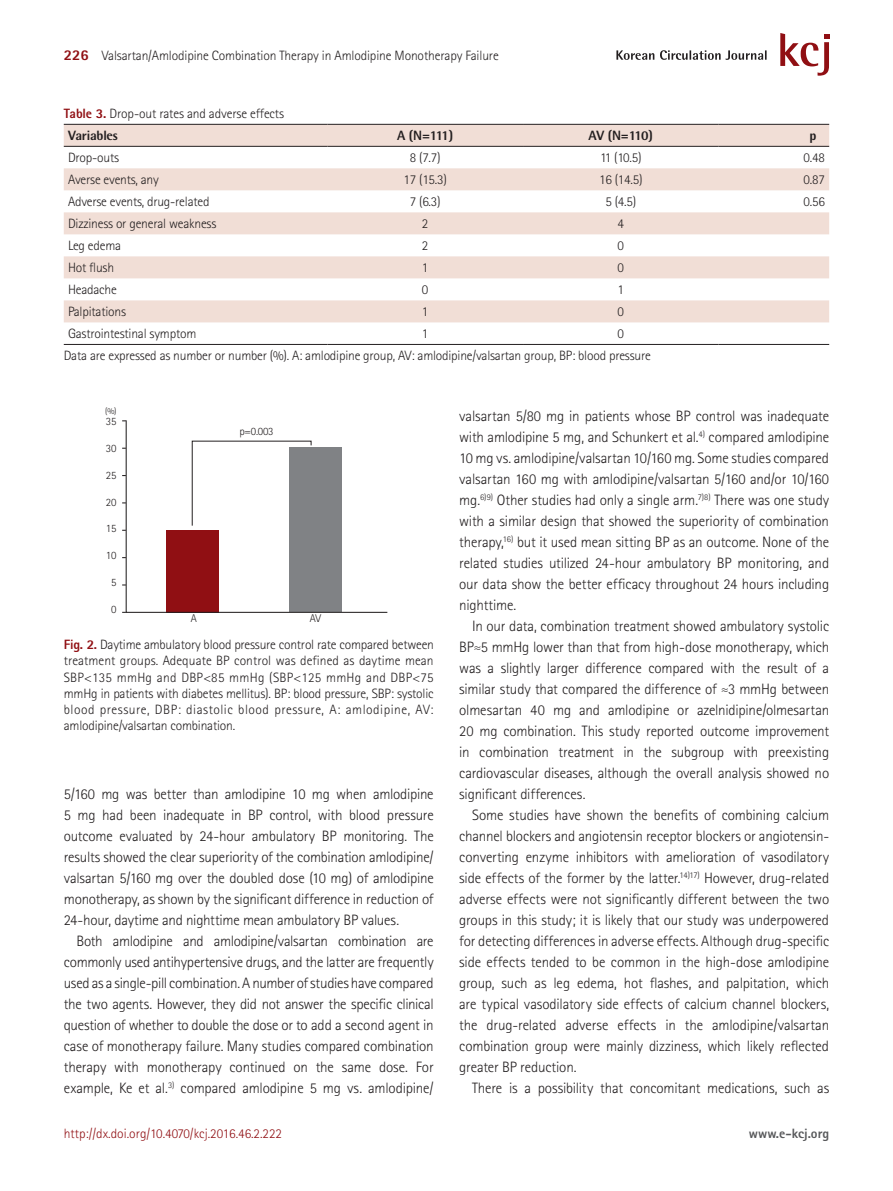
<style>
.page{position:relative;width:893px;height:1191px;background:#fff}
.page>*{position:absolute;margin:0;border:0;box-sizing:border-box;transform-origin:0 0}
.t1{font:300 15px/21px "Rotis Sans Serif Std";letter-spacing:-.01em;color:#231f20;text-align:justify}
.t2{font:300 13.5px/16.2px "Rotis Sans Serif Std";letter-spacing:-.015em;color:#231f20}
.t3{font:300 13.5px "Rotis Sans Serif Std";color:#900f13}
.t4{font:800 13.5px "Rotis Semi Sans Std";letter-spacing:-.015em;color:#231f20}
.t5{font:800 13.5px "Rotis Sans Serif Std";color:#57585a}
.t6{font:300 11.25px "Rotis Sans Serif Std";letter-spacing:-.02em;color:#231f20}
.t7{font:300 9px "Rotis Sans Serif Std";color:#231f20}
.s1{font-weight:800;font-size:15px;color:#900f13}
.s2{font-weight:800;color:#900f13}
</style>
<div class="page">
<svg style="left:616px;top:50px;width:151px;height:10px"></svg>
<svg style="left:780px;top:33px;width:49px;height:43px"></svg>
<svg style="left:64px;top:125px;width:765px;height:197px;fill:#f1ded6"></svg>
<hr style="left:64px;top:124px;width:263px;height:1px;background:#231f20">
<hr style="left:327px;top:124px;width:196px;height:1px;background:#231f20">
<hr style="left:523px;top:124px;width:196px;height:1px;background:#231f20">
<hr style="left:719px;top:124px;width:110px;height:1px;background:#231f20">
<hr style="left:64px;top:146px;width:263px;height:1px;background:#231f20">
<hr style="left:327px;top:146px;width:196px;height:1px;background:#231f20">
<hr style="left:523px;top:146px;width:196px;height:1px;background:#231f20">
<hr style="left:719px;top:146px;width:110px;height:1px;background:#231f20">
<hr style="left:64px;top:344px;width:263px;height:1px;background:#231f20">
<hr style="left:327px;top:344px;width:196px;height:1px;background:#231f20">
<hr style="left:523px;top:344px;width:196px;height:1px;background:#231f20">
<hr style="left:719px;top:344px;width:110px;height:1px;background:#231f20">
<svg style="left:125px;top:420px;width:263px;height:193px"></svg>
<svg style="left:191px;top:440px;width:121px;height:86px"></svg>
<p class="t2" style="left:64px;top:47px;width:437px"><span class="s1">226</span> Valsartan/Amlodipine Combination Therapy in Amlodipine Monotherapy Failure</p>
<p class="t2" style="left:64px;top:105px;width:222px"><span class="s2">Table 3.</span> Drop-out rates and adverse effects</p>
<p class="t4" style="left:68px;top:127px;width:51px">Variables</p>
<p class="t4" style="left:397px;top:127px;width:58px">A (N=111)</p>
<p class="t4" style="left:589px;top:127px;width:66px">AV (N=110)</p>
<p class="t4" style="left:809px;top:127px;width:9px">p</p>
<p class="t2" style="left:68px;top:149px;width:53px">Drop-outs</p>
<p class="t2" style="left:410px;top:149px;width:33px">8 (7.7)</p>
<p class="t2" style="left:600px;top:149px;width:43px">11 (10.5)</p>
<p class="t2" style="left:804px;top:149px;width:23px">0.48</p>
<p class="t2" style="left:68px;top:171px;width:92px">Averse events, any</p>
<p class="t2" style="left:403px;top:171px;width:45px">17 (15.3)</p>
<p class="t2" style="left:599px;top:171px;width:45px">16 (14.5)</p>
<p class="t2" style="left:804px;top:171px;width:23px">0.87</p>
<p class="t2" style="left:68px;top:193px;width:143px">Adverse events, drug-related</p>
<p class="t2" style="left:410px;top:193px;width:33px">7 (6.3)</p>
<p class="t2" style="left:605px;top:193px;width:33px">5 (4.5)</p>
<p class="t2" style="left:804px;top:193px;width:23px">0.56</p>
<p class="t2" style="left:68px;top:215px;width:150px">Dizziness or general weakness</p>
<p class="t2" style="left:422px;top:215px;width:8px">2</p>
<p class="t2" style="left:618px;top:215px;width:8px">4</p>
<p class="t2" style="left:68px;top:237px;width:55px">Leg edema</p>
<p class="t2" style="left:422px;top:237px;width:8px">2</p>
<p class="t2" style="left:618px;top:237px;width:8px">0</p>
<p class="t2" style="left:68px;top:259px;width:48px">Hot flush</p>
<p class="t2" style="left:422px;top:259px;width:8px">1</p>
<p class="t2" style="left:618px;top:259px;width:8px">0</p>
<p class="t2" style="left:68px;top:281px;width:50px">Headache</p>
<p class="t2" style="left:422px;top:281px;width:8px">0</p>
<p class="t2" style="left:618px;top:281px;width:8px">1</p>
<p class="t2" style="left:68px;top:303px;width:59px">Palpitations</p>
<p class="t2" style="left:422px;top:303px;width:8px">1</p>
<p class="t2" style="left:618px;top:303px;width:8px">0</p>
<p class="t2" style="left:68px;top:325px;width:130px">Gastrointestinal symptom</p>
<p class="t2" style="left:422px;top:325px;width:8px">1</p>
<p class="t2" style="left:64px;top:322px;width:589px;line-height:22.2px;text-indent:554px">0<br>Data are expressed as number or number (%). A: amlodipine group, AV: amlodipine/valsartan group, BP: blood pressure</p>
<p class="t7" style="left:105px;top:405px;width:13px">(%)</p>
<p class="t6" style="left:106px;top:414px;width:12px">35</p>
<p class="t6" style="left:106px;top:441px;width:12px">30</p>
<p class="t6" style="left:106px;top:468px;width:12px">25</p>
<p class="t6" style="left:106px;top:495px;width:12px">20</p>
<p class="t6" style="left:106px;top:522px;width:12px">15</p>
<p class="t6" style="left:106px;top:549px;width:12px">10</p>
<p class="t6" style="left:111px;top:576px;width:7px">5</p>
<p class="t6" style="left:111px;top:603px;width:7px">0</p>
<p class="t6" style="left:239px;top:424px;width:36px">p=0.003</p>
<p class="t6" style="left:191px;top:612px;width:8px">A</p>
<p class="t6" style="left:310px;top:612px;width:13px">AV</p>
<p class="t2" style="left:64px;top:636px;width:372px;text-align:justify"><span class="s2">Fig. 2.</span> Daytime ambulatory blood pressure control rate compared between treatment groups. Adequate BP control was defined as daytime mean SBP&lt;135 mmHg and DBP&lt;85 mmHg (SBP&lt;125 mmHg and DBP&lt;75 mmHg in patients with diabetes mellitus). BP: blood pressure, SBP: systolic blood pressure, DBP: diastolic blood pressure, A: amlodipine, AV: amlodipine/valsartan combination.</p>
<p class="t1" style="left:64px;top:783px;width:371px">5/160 mg was better than amlodipine 10 mg when amlodipine 5 mg had been inadequate in BP control, with blood pressure outcome evaluated by 24-hour ambulatory BP monitoring. The results showed the clear superiority of the combination amlodipine/ valsartan 5/160 mg over the doubled dose (10 mg) of amlodipine monotherapy, as shown by the significant difference in reduction of 24-hour, daytime and nighttime mean ambulatory BP values.</p>
<p class="t1" style="left:64px;top:930px;width:371px;text-indent:13px">Both amlodipine and amlodipine/valsartan combination are commonly used antihypertensive drugs, and the latter are frequently used as a single-pill combination. A number of studies have compared the two agents. However, they did not answer the specific clinical question of whether to double the dose or to add a second agent in case of monotherapy failure. Many studies compared combination therapy with monotherapy continued on the same dose. For example, Ke et al.<sup>3)</sup> compared amlodipine 5 mg vs. amlodipine/</p>
<p class="t1" style="left:459px;top:405px;width:371px">valsartan 5/80 mg in patients whose BP control was inadequate with amlodipine 5 mg, and Schunkert et al.<sup>4)</sup> compared amlodipine 10 mg vs. amlodipine/valsartan 10/160 mg. Some studies compared valsartan 160 mg with amlodipine/valsartan 5/160 and/or 10/160 mg.<sup>6)9)</sup> Other studies had only a single arm.<sup>7)8)</sup> There was one study with a similar design that showed the superiority of combination therapy,<sup>16)</sup> but it used mean sitting BP as an outcome. None of the related studies utilized 24-hour ambulatory BP monitoring, and our data show the better efficacy throughout 24 hours including nighttime.</p>
<p class="t1" style="left:459px;top:615px;width:371px;text-indent:13px">In our data, combination treatment showed ambulatory systolic BP≈5 mmHg lower than that from high-dose monotherapy, which was a slightly larger difference compared with the result of a similar study that compared the difference of ≈3 mmHg between olmesartan 40 mg and amlodipine or azelnidipine/olmesartan 20 mg combination. This study reported outcome improvement in combination treatment in the subgroup with preexisting cardiovascular diseases, although the overall analysis showed no significant differences.</p>
<p class="t1" style="left:459px;top:804px;width:371px;text-indent:13px">Some studies have shown the benefits of combining calcium channel blockers and angiotensin receptor blockers or angiotensin&shy;converting enzyme inhibitors with amelioration of vasodilatory side effects of the former by the latter.<sup>14)17)</sup> However, drug-related adverse effects were not significantly different between the two groups in this study; it is likely that our study was underpowered for detecting differences in adverse effects. Although drug-specific side effects tended to be common in the high-dose amlodipine group, such as leg edema, hot flashes, and palpitation, which are typical vasodilatory side effects of calcium channel blockers, the drug-related adverse effects in the amlodipine/valsartan combination group were mainly dizziness, which likely reflected greater BP reduction.</p>
<p class="t1" style="left:472px;top:1077px;width:359px">There is a possibility that concomitant medications, such as</p>
<p class="t3" style="left:64px;top:1125px;width:220px">http://dx.doi.org/10.4070/kcj.2016.46.2.222</p>
<p class="t5" style="left:749px;top:1124px;width:82px">www.e-kcj.org</p>
</div>
